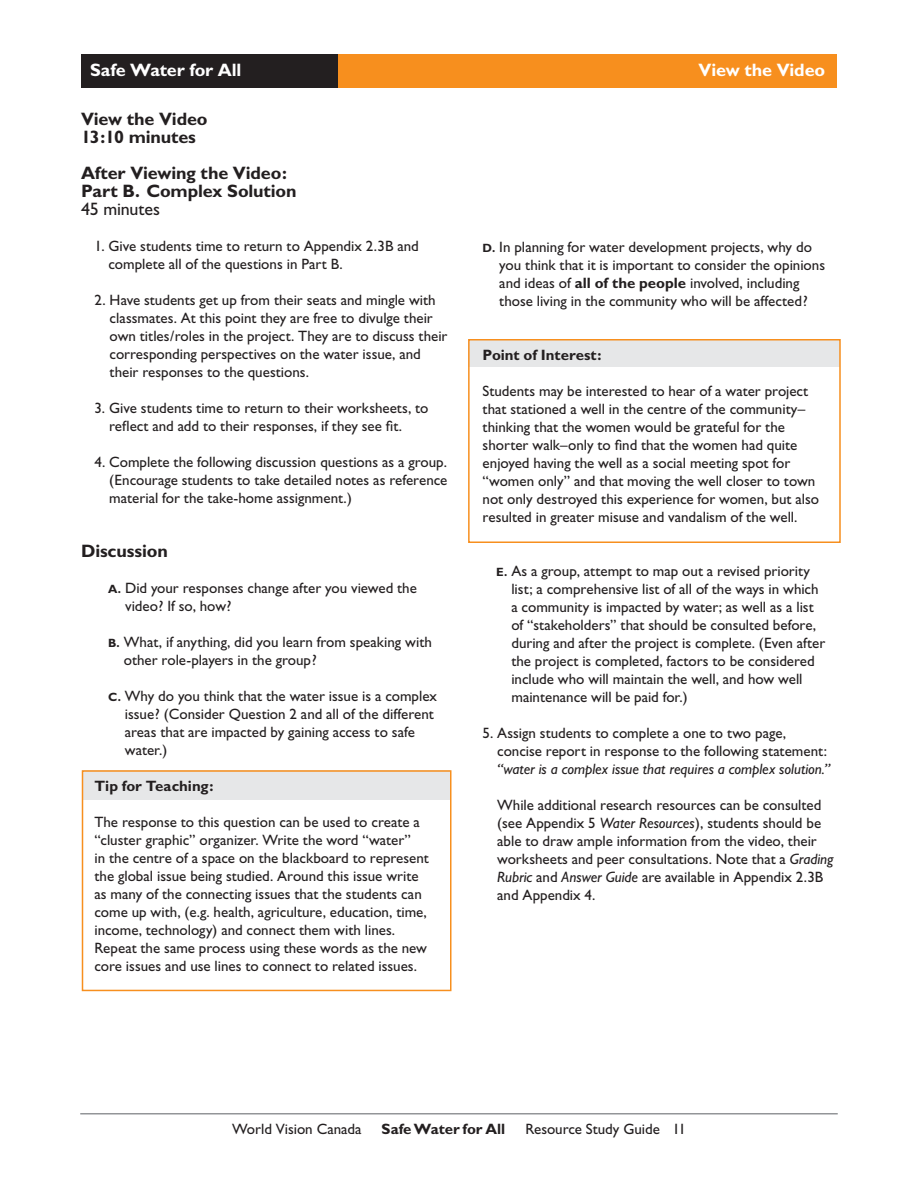
<style>
.page{position:relative;width:918px;height:1188px;background:#fff}
.page>*{position:absolute;margin:0;border:0;box-sizing:border-box;transform-origin:0 0}
.t1{font:700 18px/18px "Gill Sans";letter-spacing:-.01em;color:#231f20}
.t2{font:700 18px "Gill Sans";letter-spacing:-.01em;color:#fff}
.t3{font:18px "Gill Sans";letter-spacing:-.01em;color:#231f20}
.t4{font:15px/18px "Gill Sans";color:#231f20}
.t5{font:italic 15px "Gill Sans";color:#231f20}
.t6{font:700 15px "Gill Sans";color:#231f20}
.s1{font-weight:700;font-size:12px}
.s2{font-weight:700}
.s3{font-style:italic}
.s4{font-weight:700;color:#fff}
</style>
<div class="page">
<div style="left:81px;top:54px;width:756px;height:33px;background:#f78f1e"></div>
<hr style="left:80px;top:1113px;width:758px;height:1px;background:#939598">
<div style="left:81px;top:54px;width:257px;height:33px;background:#231f20"></div>
<div style="left:469px;top:339px;width:371px;height:28px;background:#e6e7e8"></div>
<div style="left:468px;top:339px;width:373px;height:204px;border:2px solid #f78f1e"></div>
<div style="left:83px;top:770px;width:368px;height:30px;background:#e6e7e8"></div>
<div style="left:82px;top:770px;width:370px;height:221px;border:2px solid #f78f1e"></div>
<p class="t2" style="left:90px;top:59px;width:153px">Safe Water for All</p>
<p class="t1" style="left:81px;top:110px;width:128px">View the Video<br>13:10 minutes</p>
<p class="t1" style="left:81px;top:164px;width:217px">After Viewing the Video:<br>Part B. Complex Solution</p>
<p class="t3" style="left:81px;top:199px;width:80px">45 minutes</p>
<p class="t4" style="left:109px;top:237px;width:312px;text-indent:-14px">1. Give students time to return to Appendix 2.3B and complete all of the questions in Part B.</p>
<p class="t4" style="left:110px;top:291px;width:339px;text-indent:-15px">2. Have students get up from their seats and mingle with classmates. At this point they are free to divulge their own titles/roles in the project. They are to discuss their corresponding perspectives on the water issue, and their responses to the questions.</p>
<p class="t4" style="left:109px;top:399px;width:321px;text-indent:-15px">3. Give students time to return to their worksheets, to reflect and add to their responses, if they see fit.</p>
<p class="t4" style="left:109px;top:453px;width:340px;text-align:justify;text-indent:-15px">4. Complete the following discussion questions as a group. (Encourage students to take detailed notes as reference material for the take-home assignment.)</p>
<p class="t1" style="left:81px;top:542px;width:88px">Discussion</p>
<p class="t4" style="left:125px;top:579px;width:293px;text-indent:-17px"><span class="s1">A.</span> Did your responses change after you viewed the video? If so, how?</p>
<p class="t4" style="left:124px;top:633px;width:310px;text-indent:-16px"><span class="s1">B.</span> What, if anything, did you learn from speaking with other role-players in the group?</p>
<p class="t4" style="left:125px;top:687px;width:314px;text-indent:-17px"><span class="s1">C.</span> Why do you think that the water issue is a complex issue? (Consider Question 2 and all of the different areas that are impacted by gaining access to safe water.)</p>
<p class="t6" style="left:95px;top:778px;width:120px">Tip for Teaching:</p>
<p class="t4" style="left:94px;top:813px;width:336px">The response to this question can be used to create a “cluster graphic” organizer. Write the word “water”<br>in the centre of a space on the blackboard to represent the global issue being studied. Around this issue write as many of the connecting issues that the students can come up with, (e.g. health, agriculture, education, time, income, technology) and connect them with lines.<br>Repeat the same process using these words as the new core issues and use lines to connect to related issues.</p>
<p class="t2" style="left:699px;top:59px;width:128px">View the Video</p>
<p class="t4" style="left:499px;top:238px;width:327px;text-indent:-17px"><span class="s1">D.</span> In planning for water development projects, why do you think that it is important to consider the opinions and ideas of <span class="s2">all of the people</span> involved, including those living in the community who will be affected?</p>
<p class="t6" style="left:483px;top:346px;width:120px">Point of Interest:</p>
<p class="t4" style="left:483px;top:382px;width:338px">Students may be interested to hear of a water project that stationed a well in the centre of the community– thinking that the women would be grateful for the shorter walk–only to find that the women had quite enjoyed having the well as a social meeting spot for “women only” and that moving the well closer to town not only destroyed this experience for women, but also resulted in greater misuse and vandalism of the well.</p>
<p class="t4" style="left:511px;top:562px;width:316px;text-indent:-15px"><span class="s1">E.</span> As a group, attempt to map out a revised priority list; a comprehensive list of all of the ways in which a community is impacted by water; as well as a list of “stakeholders” that should be consulted before, during and after the project is complete. (Even after the project is completed, factors to be considered include who will maintain the well, and how well maintenance will be paid for.)</p>
<p class="t4" style="left:497px;top:724px;width:331px;text-indent:-15px">5. Assign students to complete a one to two page, concise report in response to the following statement:</p>
<p class="t5" style="left:497px;top:760px;width:335px">“water is a complex issue that requires a complex solution.”</p>
<p class="t4" style="left:497px;top:796px;width:338px">While additional research resources can be consulted (see Appendix 5 <span class="s3">Water Resources</span>), students should be able to draw ample information from the video, their worksheets and peer consultations. Note that a <span class="s3">Grading Rubric</span> and <span class="s3">Answer Guide</span> are available in Appendix 2.3B and Appendix 4.</p>
<p class="t4" style="left:232px;top:1120px;width:131px">World Vision Canada</p>
<p class="t6" style="left:382px;top:1120px;width:125px">Safe Water for All</p>
<p class="t4" style="left:525px;top:1120px;width:162px">Resource Study Guide <span class="s4">›</span> 11</p>
</div>
